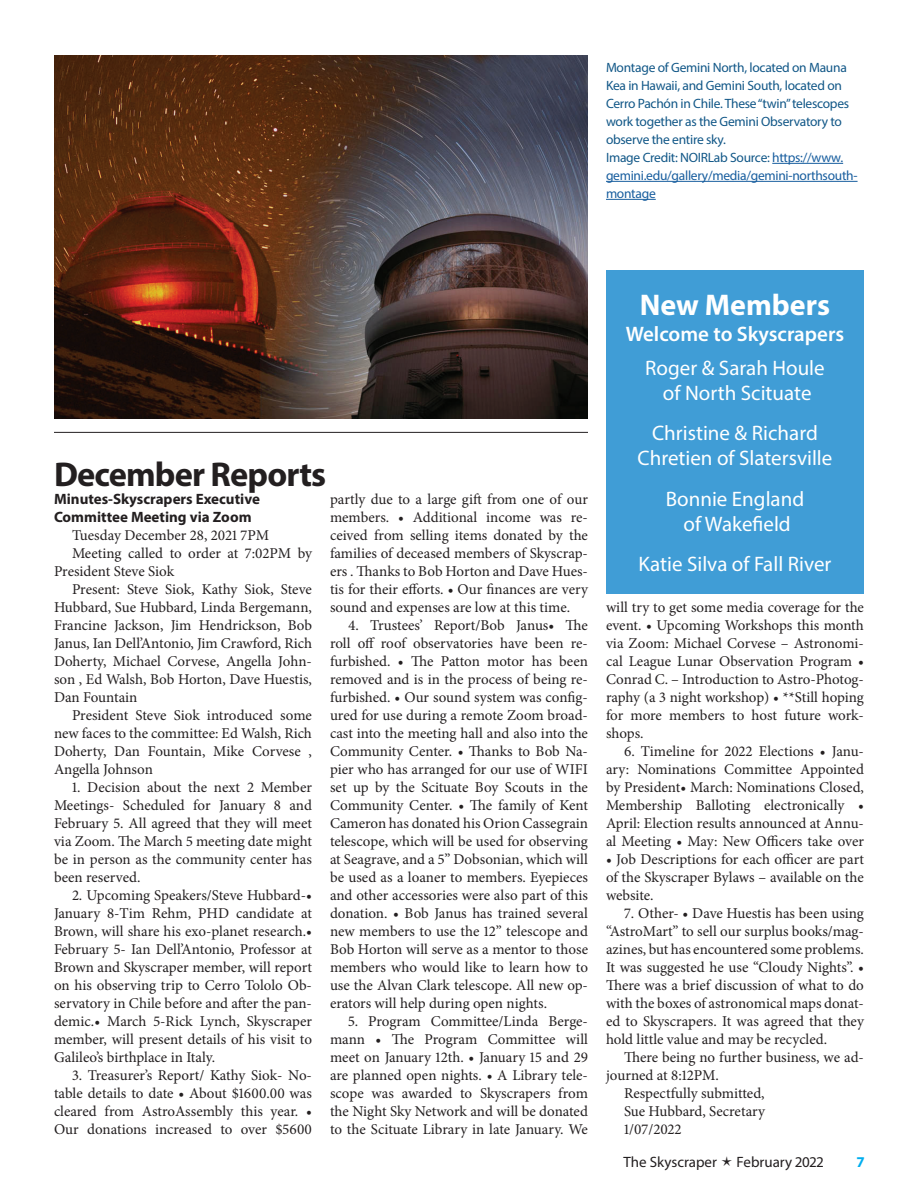
<style>
.page{position:relative;width:918px;height:1188px;background:#fff}
.page>*{position:absolute;margin:0;border:0;box-sizing:border-box;transform-origin:0 0}
.t1{font:700 34.5px "Myriad Pro";letter-spacing:-.025em;color:#231f20}
.t2{font:700 30px "Myriad Pro";color:#fff}
.t3{font:21px/25.2px "Myriad Pro";color:#fff;text-align:center}
.t4{font:600 21px "Myriad Pro";color:#fff}
.body{font:15px/18px "Minion Pro";color:#231f20;text-align:justify}
.body-2{font:700 15px/18px "Myriad Pro";color:#231f20}
.t5{font:15px "Myriad Pro";color:#231f20}
.t6{font:700 15px "Myriad Pro";color:#00aeef}
.t7{font:13.5px/18px "Myriad Pro";letter-spacing:-.02em;color:#115787}
.t8{font:13.5px/18px "Myriad Pro";letter-spacing:-.02em;color:#175d9e}
.s1{color:#115787}
</style>
<div class="page">
<hr style="left:772px;top:163px;width:71px;height:1px;background:#175d9e">
<hr style="left:606px;top:181px;width:252px;height:1px;background:#175d9e">
<hr style="left:606px;top:199px;width:50px;height:1px;background:#175d9e">
<img style="left:54px;top:55px;width:534px;height:363px">
<div style="left:606px;top:270px;width:258px;height:324px;background:#409dd6"></div>
<hr style="left:54px;top:432px;width:534px;height:1px;background:#231f20">
<p class="t7" style="left:606px;top:58px;width:245px">Montage of Gemini North, located on Mauna Kea in Hawaii, and Gemini South, located on Cerro Pachón in Chile. These “twin” telescopes work together as the Gemini Observatory to observe the entire sky.</p>
<p class="t8" style="left:606px;top:148px;width:253px"><span class="s1">Image Credit: NOIRLab Source:</span> https://www. gemini.edu/gallery/media/gemini-northsouth&shy;montage</p>
<p class="t1" style="left:54px;top:452px;width:274px">December Reports</p>
<p class="body" style="left:330px;top:490px;width:260px">partly due to a large gift from one of our members. • Additional income was re&shy;ceived from selling items donated by the families of deceased members of Skyscrap&shy;ers . Thanks to Bob Horton and Dave Hues&shy;tis for their efforts. • Our finances are very sound and expenses are low at this time.</p>
<p class="body" style="left:330px;top:616px;width:260px;text-indent:18px">4. Trustees’ Report/Bob Janus• The roll off roof observatories have been re&shy;furbished. • The Patton motor has been removed and is in the process of being re&shy;furbished. • Our sound system was config&shy;ured for use during a remote Zoom broad&shy;cast into the meeting hall and also into the Community Center. • Thanks to Bob Na&shy;pier who has arranged for our use of WIFI set up by the Scituate Boy Scouts in the Community Center. • The family of Kent Cameron has donated his Orion Cassegrain telescope, which will be used for observing at Seagrave, and a 5” Dobsonian, which will be used as a loaner to members. Eyepieces and other accessories were also part of this donation. • Bob Janus has trained several new members to use the 12” telescope and Bob Horton will serve as a mentor to those members who would like to learn how to use the Alvan Clark telescope. All new op&shy;erators will help during open nights.</p>
<p class="body" style="left:330px;top:1012px;width:260px;text-indent:18px">5. Program Committee/Linda Berge&shy;mann • The Program Committee will meet on January 12th. • January 15 and 29 are planned open nights. • A Library tele&shy;scope was awarded to Skyscrapers from the Night Sky Network and will be donated to the Scituate Library in late January. We</p>
<p class="body-2" style="left:54px;top:489px;width:207px">Minutes-Skyscrapers Executive<br>Committee Meeting via Zoom</p>
<p class="body" style="left:72px;top:526px;width:199px">Tuesday December 28, 2021 7PM</p>
<p class="body" style="left:54px;top:544px;width:259px;text-indent:18px">Meeting called to order at 7:02PM by<br>President Steve Siok</p>
<p class="body" style="left:54px;top:580px;width:260px;text-indent:18px">Present: Steve Siok, Kathy Siok, Steve Hubbard, Sue Hubbard, Linda Bergemann, Francine Jackson, Jim Hendrickson, Bob Janus, Ian Dell’Antonio, Jim Crawford, Rich Doherty, Michael Corvese, Angella John&shy;son , Ed Walsh, Bob Horton, Dave Huestis, Dan Fountain</p>
<p class="body" style="left:54px;top:706px;width:260px;text-indent:18px">President Steve Siok introduced some new faces to the committee: Ed Walsh, Rich Doherty, Dan Fountain, Mike Corvese , Angella Johnson</p>
<p class="body" style="left:54px;top:778px;width:260px;text-indent:18px">1. Decision about the next 2 Member Meetings- Scheduled for January 8 and February 5. All agreed that they will meet via Zoom. The March 5 meeting date might be in person as the community center has been reserved.</p>
<p class="body" style="left:54px;top:886px;width:260px;text-indent:18px">2. Upcoming Speakers/Steve Hubbard-• January 8-Tim Rehm, PHD candidate at Brown, will share his exo-planet research.• February 5- Ian Dell’Antonio, Professor at Brown and Skyscraper member, will report on his observing trip to Cerro Tololo Ob&shy;servatory in Chile before and after the pan&shy;demic.• March 5-Rick Lynch, Skyscraper member, will present details of his visit to Galileo’s birthplace in Italy.</p>
<p class="body" style="left:54px;top:1066px;width:260px;text-indent:18px">3. Treasurer’s Report/ Kathy Siok- No&shy;table details to date • About $1600.00 was cleared from AstroAssembly this year. • Our donations increased to over $5600</p>
<p class="t2" style="left:640px;top:286px;width:192px">New Members</p>
<p class="t4" style="left:626px;top:320px;width:220px">Welcome to Skyscrapers</p>
<p class="t3" style="left:645px;top:355px;width:181px">Roger &amp; Sarah Houle of North Scituate</p>
<p class="t3" style="left:638px;top:420px;width:196px">Christine &amp; Richard<br>Chretien of Slatersville</p>
<p class="t3" style="left:666px;top:486px;width:140px">Bonnie England of Wakefield</p>
<p class="t3" style="left:639px;top:551px;width:194px">Katie Silva of Fall River</p>
<p class="body" style="left:606px;top:598px;width:260px">will try to get some media coverage for the event. • Upcoming Workshops this month via Zoom: Michael Corvese – Astronomi&shy;cal League Lunar Observation Program • Conrad C. – Introduction to Astro-Photog&shy;raphy (a 3 night workshop) • **Still hoping for more members to host future work&shy;shops.</p>
<p class="body" style="left:606px;top:742px;width:260px;text-indent:18px">6. Timeline for 2022 Elections • Janu&shy;ary: Nominations Committee Appointed by President• March: Nominations Closed, Membership Balloting electronically • April: Election results announced at Annu&shy;al Meeting • May: New Officers take over</p>
<p class="body" style="left:606px;top:850px;width:259px">• Job Descriptions for each officer are part of the Skyscraper Bylaws – available on the website.</p>
<p class="body" style="left:606px;top:904px;width:260px;text-indent:18px">7. Other- • Dave Huestis has been using “AstroMart” to sell our surplus books/mag&shy;azines, but has encountered some problems.<br>It was suggested he use “Cloudy Nights”. • There was a brief discussion of what to do with the boxes of astronomical maps donat&shy;ed to Skyscrapers. It was agreed that they hold little value and may be recycled.</p>
<p class="body" style="left:606px;top:1048px;width:260px;text-indent:18px">There being no further business, we ad&shy;journed at 8:12PM.</p>
<p class="body" style="left:624px;top:1084px;width:142px">Respectfully submitted,</p>
<p class="body" style="left:624px;top:1102px;width:143px">Sue Hubbard, Secretary</p>
<p class="body" style="left:624px;top:1120px;width:59px">1/07/2022</p>
<p class="t5" style="left:623px;top:1153px;width:95px">The Skyscraper</p>
<p class="t5" style="left:737px;top:1153px;width:88px">February 2022</p>
<p class="t6" style="left:857px;top:1152px;width:8px">7</p>
</div>
